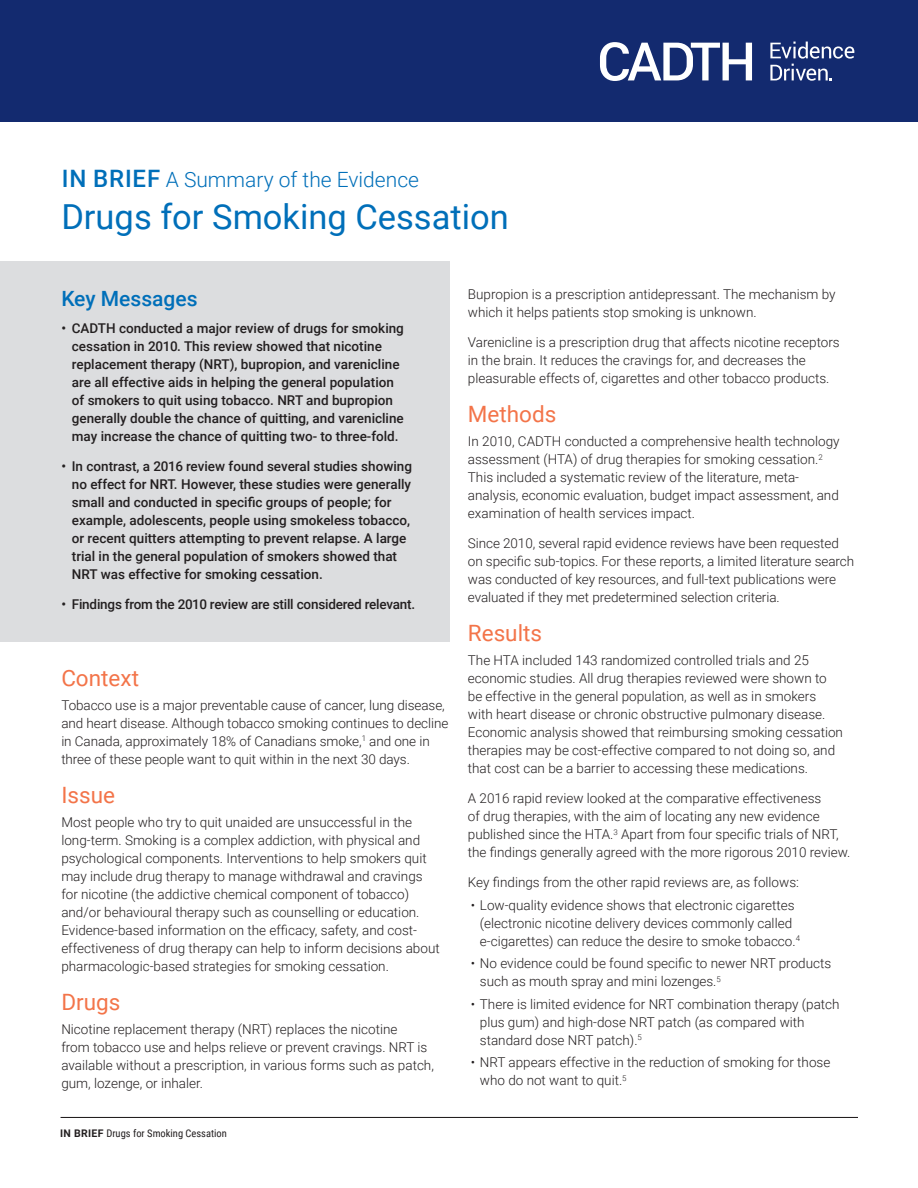
<style>
.page{position:relative;width:918px;height:1188px;background:#fff}
.page>*{position:absolute;margin:0;border:0;box-sizing:border-box;transform-origin:0 0}
.Doc_Title{font:34.5px "Roboto";color:#006fb9}
.Heading{font:22.5px "Roboto";color:#f37449}
.Doc_Type{font:300 21px "Roboto";color:#006fb9}
.Key_Messages{font:500 21px "Roboto";color:#006fb9}
.Body_Copy{font:300 13.5px/18px "Roboto";color:#231f20}
.t1{font:500 13.5px/18px "Roboto";color:#231f20}
.t2{font:10.5px "Roboto Condensed";color:#231f20}
.s1{font-weight:500;font-size:24px}
.s2{font-family:"Roboto";font-weight:700}
</style>
<div class="page">
<hr style="left:61px;top:1117px;width:797px;height:1px;background:#231f20">
<div style="left:0;top:261px;width:449px;height:381px;background:#dcdddf"></div>
<div style="left:0;top:0;width:918px;height:122px;background:#132a6f"></div>
<svg style="left:600px;top:42px;width:152px;height:39px"></svg>
<svg style="left:770px;top:42px;width:84px;height:39px"></svg>
<p class="Doc_Type" style="left:62px;top:164px;width:359px"><span class="s1">IN BRIEF</span> A Summary of the Evidence</p>
<p class="Doc_Title" style="left:61px;top:192px;width:449px">Drugs for Smoking Cessation</p>
<p class="Key_Messages" style="left:61px;top:284px;width:138px">Key Messages</p>
<p class="t1" style="left:72px;top:319px;width:334px;text-indent:-10px">• CADTH conducted a major review of drugs for smoking cessation in 2010. This review showed that nicotine replacement therapy (NRT), bupropion, and varenicline are all effective aids in helping the general population of smokers to quit using tobacco. NRT and bupropion generally double the chance of quitting, and varenicline may increase the chance of quitting two- to three-fold.</p>
<p class="t1" style="left:72px;top:457px;width:342px;text-indent:-10px">• In contrast, a 2016 review found several studies showing no effect for NRT. However, these studies were generally small and conducted in specific groups of people; for example, adolescents, people using smokeless tobacco, or recent quitters attempting to prevent relapse. A large trial in the general population of smokers showed that NRT was effective for smoking cessation.</p>
<p class="t1" style="left:61px;top:595px;width:356px">• Findings from the 2010 review are still considered relevant.</p>
<p class="Heading" style="left:61px;top:662px;width:79px">Context</p>
<p class="Body_Copy" style="left:61px;top:696px;width:389px">Tobacco use is a major preventable cause of cancer, lung disease, and heart disease. Although tobacco smoking continues to decline in Canada, approximately 18% of Canadians smoke,<sup>1</sup> and one in three of these people want to quit within in the next 30 days.</p>
<p class="Heading" style="left:61px;top:779px;width:55px">Issue</p>
<p class="Body_Copy" style="left:61px;top:813px;width:380px">Most people who try to quit unaided are unsuccessful in the long-term. Smoking is a complex addiction, with physical and psychological components. Interventions to help smokers quit may include drug therapy to manage withdrawal and cravings for nicotine (the addictive chemical component of tobacco) and/or behavioural therapy such as counselling or education.<br>Evidence-based information on the efficacy, safety, and cost&shy;effectiveness of drug therapy can help to inform decisions about pharmacologic-based strategies for smoking cessation.</p>
<p class="Heading" style="left:61px;top:986px;width:60px">Drugs</p>
<p class="Body_Copy" style="left:61px;top:1020px;width:374px">Nicotine replacement therapy (NRT) replaces the nicotine<br>from tobacco use and helps relieve or prevent cravings. NRT is available without a prescription, in various forms such as patch, gum, lozenge, or inhaler.</p>
<p class="t2" style="left:60px;top:1126px;width:168px"><span class="s2">IN BRIEF</span> Drugs for Smoking Cessation</p>
<p class="Body_Copy" style="left:468px;top:285px;width:369px">Bupropion is a prescription antidepressant. The mechanism by which it helps patients stop smoking is unknown.</p>
<p class="Body_Copy" style="left:468px;top:333px;width:373px">Varenicline is a prescription drug that affects nicotine receptors in the brain. It reduces the cravings for, and decreases the pleasurable effects of, cigarettes and other tobacco products.</p>
<p class="Heading" style="left:468px;top:398px;width:90px">Methods</p>
<p class="Body_Copy" style="left:468px;top:432px;width:373px">In 2010, CADTH conducted a comprehensive health technology assessment (HTA) of drug therapies for smoking cessation.<sup>2<br></sup>This included a systematic review of the literature, meta&shy;analysis, economic evaluation, budget impact assessment, and examination of health services impact.</p>
<p class="Body_Copy" style="left:468px;top:534px;width:388px">Since 2010, several rapid evidence reviews have been requested on specific sub-topics. For these reports, a limited literature search was conducted of key resources, and full-text publications were evaluated if they met predetermined selection criteria.</p>
<p class="Heading" style="left:468px;top:617px;width:76px">Results</p>
<p class="Body_Copy" style="left:468px;top:651px;width:377px">The HTA included 143 randomized controlled trials and 25 economic studies. All drug therapies reviewed were shown to be effective in the general population, as well as in smokers with heart disease or chronic obstructive pulmonary disease.<br>Economic analysis showed that reimbursing smoking cessation therapies may be cost-effective compared to not doing so, and that cost can be a barrier to accessing these medications.</p>
<p class="Body_Copy" style="left:468px;top:789px;width:384px">A 2016 rapid review looked at the comparative effectiveness<br>of drug therapies, with the aim of locating any new evidence published since the HTA.<sup>3</sup> Apart from four specific trials of NRT, the findings generally agreed with the more rigorous 2010 review.</p>
<p class="Body_Copy" style="left:468px;top:873px;width:333px">Key findings from the other rapid reviews are, as follows:</p>
<p class="Body_Copy" style="left:480px;top:895px;width:322px;text-indent:-9px">• Low-quality evidence shows that electronic cigarettes (electronic nicotine delivery devices commonly called e-cigarettes) can reduce the desire to smoke tobacco.<sup>4</sup></p>
<p class="Body_Copy" style="left:480px;top:954px;width:353px;text-indent:-9px">• No evidence could be found specific to newer NRT products such as mouth spray and mini lozenges.<sup>5</sup></p>
<p class="Body_Copy" style="left:480px;top:994px;width:361px;text-indent:-9px">• There is limited evidence for NRT combination therapy (patch plus gum) and high-dose NRT patch (as compared with standard dose NRT patch).<sup>5</sup></p>
<p class="Body_Copy" style="left:480px;top:1053px;width:352px;text-indent:-9px">• NRT appears effective in the reduction of smoking for those who do not want to quit.<sup>5</sup></p>
</div>
